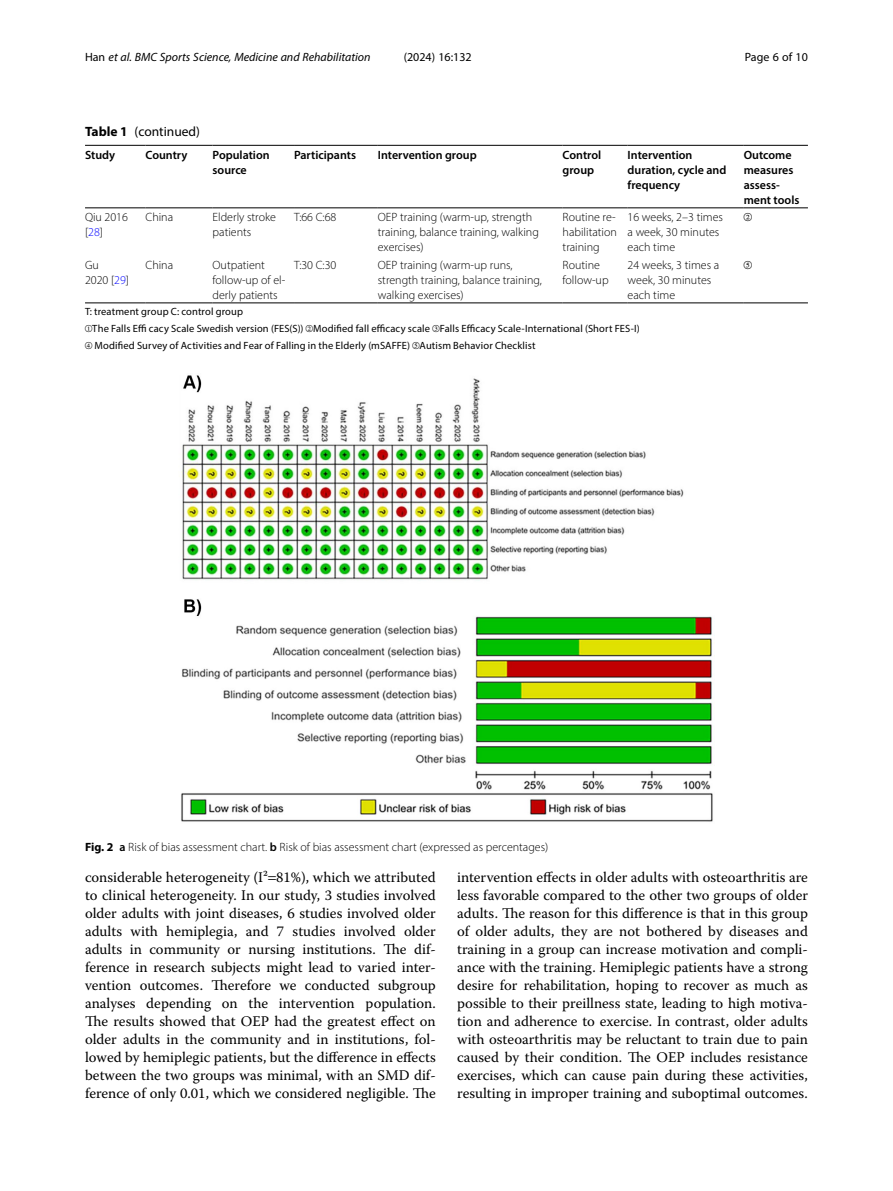
<style>
.page{position:relative;width:893px;height:1191px;background:#fff}
.page>*{position:absolute;margin:0;border:0;box-sizing:border-box;transform-origin:0 0}
.Body_Text_Indent{font:14.7px/18px "Warnock Pro";color:#000;text-align:justify}
.Table_Continued{font:13.5px "Myriad Pro";color:#000}
.Table_Body{font:300 12px/15px "Myriad Pro";color:#000}
.Table_Head{font:600 12px/15px "Myriad Pro";color:#000}
.Figure_Caption{font:300 12px "Myriad Pro";color:#000}
.t1{font:italic 12px "Myriad Pro";color:#000}
.t2{font:12px "Myriad Pro";color:#000}
.Table_Body-2{font:12px "STIX";color:#000}
.Table_Footnote{font:10.5px "Myriad Pro";letter-spacing:.01em;color:#000}
.s1{font-style:normal}
.s2{font-weight:700}
.s3{color:#00f}
.s4{font-family:"STIX"}
.s5{font-weight:600}
</style>
<div class="page">
<img style="left:181px;top:375px;width:532px;height:447px">
<hr style="left:85px;top:208px;width:61px;height:1px;background:#000">
<hr style="left:146px;top:145px;width:67px;height:1px;background:#000">
<hr style="left:146px;top:208px;width:67px;height:1px;background:#000">
<hr style="left:213px;top:145px;width:81px;height:1px;background:#000">
<hr style="left:213px;top:208px;width:81px;height:1px;background:#000">
<hr style="left:294px;top:145px;width:84px;height:1px;background:#000">
<hr style="left:294px;top:208px;width:84px;height:1px;background:#000">
<hr style="left:378px;top:145px;width:185px;height:1px;background:#000">
<hr style="left:378px;top:208px;width:185px;height:1px;background:#000">
<hr style="left:563px;top:145px;width:65px;height:1px;background:#000">
<hr style="left:563px;top:208px;width:65px;height:1px;background:#000">
<hr style="left:628px;top:145px;width:116px;height:1px;background:#000">
<hr style="left:628px;top:208px;width:116px;height:1px;background:#000">
<hr style="left:744px;top:145px;width:64px;height:1px;background:#000">
<hr style="left:744px;top:208px;width:64px;height:1px;background:#000">
<hr style="left:146px;top:303px;width:67px;height:1px;background:#000">
<hr style="left:213px;top:303px;width:81px;height:1px;background:#000">
<hr style="left:294px;top:303px;width:84px;height:1px;background:#000">
<hr style="left:378px;top:303px;width:185px;height:1px;background:#000">
<hr style="left:563px;top:303px;width:65px;height:1px;background:#000">
<hr style="left:628px;top:303px;width:116px;height:1px;background:#000">
<hr style="left:744px;top:303px;width:64px;height:1px;background:#000">
<hr style="left:85px;top:303px;width:61px;height:1px;background:#000">
<hr style="left:85px;top:145px;width:61px;height:1px;background:#000">
<p class="t1" style="left:85px;top:50px;width:287px"><span class="s1">Han</span> et al. BMC Sports Science, Medicine and Rehabilitation</p>
<p class="t2" style="left:404px;top:50px;width:70px">(2024) 16:132</p>
<p class="t2" style="left:745px;top:50px;width:65px">Page 6 of 10</p>
<p class="Table_Continued" style="left:85px;top:123px;width:116px"><span class="s2">Table 1</span> (continued)</p>
<p class="Table_Head" style="left:85px;top:147px;width:32px">Study</p>
<p class="Table_Head" style="left:146px;top:147px;width:44px">Country</p>
<p class="Table_Head" style="left:213px;top:147px;width:59px">Population source</p>
<p class="Table_Head" style="left:294px;top:147px;width:63px">Participants</p>
<p class="Table_Head" style="left:378px;top:147px;width:100px">Intervention group</p>
<p class="Table_Head" style="left:563px;top:147px;width:40px">Control group</p>
<p class="Table_Head" style="left:628px;top:147px;width:100px">Intervention duration, cycle and frequency</p>
<p class="Table_Head" style="left:744px;top:147px;width:57px">Outcome measures assess&shy;ment tools</p>
<p class="Table_Body" style="left:85px;top:209px;width:44px">Qiu 2016 [<span class="s3">28</span>]</p>
<p class="Table_Body" style="left:146px;top:209px;width:29px">China</p>
<p class="Table_Body" style="left:213px;top:209px;width:65px">Elderly stroke patients</p>
<p class="Table_Body" style="left:294px;top:209px;width:44px">T:66 C:68</p>
<p class="Table_Body" style="left:378px;top:209px;width:163px">OEP training (warm-up, strength training, balance training, walking exercises)</p>
<p class="Table_Body" style="left:563px;top:209px;width:56px;text-align:justify">Routine re&shy;habilitation training</p>
<p class="Table_Body" style="left:628px;top:209px;width:97px">16 weeks, 2–3 times a week, 30 minutes each time</p>
<p class="Table_Body-2" style="left:744px;top:209px;width:10px">②</p>
<p class="Table_Body" style="left:85px;top:257px;width:15px">Gu</p>
<p class="Table_Body" style="left:85px;top:272px;width:46px">2020 [<span class="s3">29</span>]</p>
<p class="Table_Body" style="left:146px;top:257px;width:29px">China</p>
<p class="Table_Body" style="left:213px;top:257px;width:74px">Outpatient follow-up of el&shy;derly patients</p>
<p class="Table_Body" style="left:294px;top:257px;width:44px">T:30 C:30</p>
<p class="Table_Body" style="left:378px;top:257px;width:166px">OEP training (warm-up runs, strength training, balance training, walking exercises)</p>
<p class="Table_Body" style="left:563px;top:257px;width:47px">Routine follow-up</p>
<p class="Table_Body" style="left:628px;top:257px;width:93px">24 weeks, 3 times a week, 30 minutes each time</p>
<p class="Table_Body-2" style="left:744px;top:256px;width:10px">⑤</p>
<p class="Table_Footnote" style="left:85px;top:305px;width:160px">T: treatment group C: control group</p>
<p class="Table_Footnote" style="left:85px;top:322px;width:556px"><span class="s4">①</span>The Falls Effi cacy Scale Swedish version (FES(S)) <span class="s4">②</span>Modified fall efficacy scale <span class="s4">③</span>Falls Efficacy Scale-International (Short FES-I)</p>
<p class="Table_Footnote" style="left:85px;top:339px;width:452px"><span class="s4">④</span> Modified Survey of Activities and Fear of Falling in the Elderly (mSAFFE) <span class="s4">⑤</span>Autism Behavior Checklist</p>
<p class="Figure_Caption" style="left:85px;top:839px;width:465px"><span class="s2">Fig. 2</span> <span class="s5">a</span> Risk of bias assessment chart. <span class="s5">b</span> Risk of bias assessment chart (expressed as percentages)</p>
<p class="Body_Text_Indent" style="left:85px;top:868px;width:352px">considerable heterogeneity (I² 81%), which we attributed to clinical heterogeneity. In our study, 3 studies involved older adults with joint diseases, 6 studies involved older adults with hemiplegia, and 7 studies involved older adults in community or nursing institutions. The dif&shy;ference in research subjects might lead to varied inter&shy;vention outcomes. Therefore we conducted subgroup analyses depending on the intervention population.<br>The results showed that OEP had the greatest effect on older adults in the community and in institutions, fol&shy;lowed by hemiplegic patients, but the difference in effects between the two groups was minimal, with an SMD dif&shy;ference of only 0.01, which we considered negligible. The</p>
<p class="Body_Text_Indent" style="left:457px;top:868px;width:352px">intervention effects in older adults with osteoarthritis are less favorable compared to the other two groups of older adults. The reason for this difference is that in this group of older adults, they are not bothered by diseases and training in a group can increase motivation and compli&shy;ance with the training. Hemiplegic patients have a strong desire for rehabilitation, hoping to recover as much as possible to their preillness state, leading to high motiva&shy;tion and adherence to exercise. In contrast, older adults with osteoarthritis may be reluctant to train due to pain caused by their condition. The OEP includes resistance exercises, which can cause pain during these activities, resulting in improper training and suboptimal outcomes.</p>
</div>
